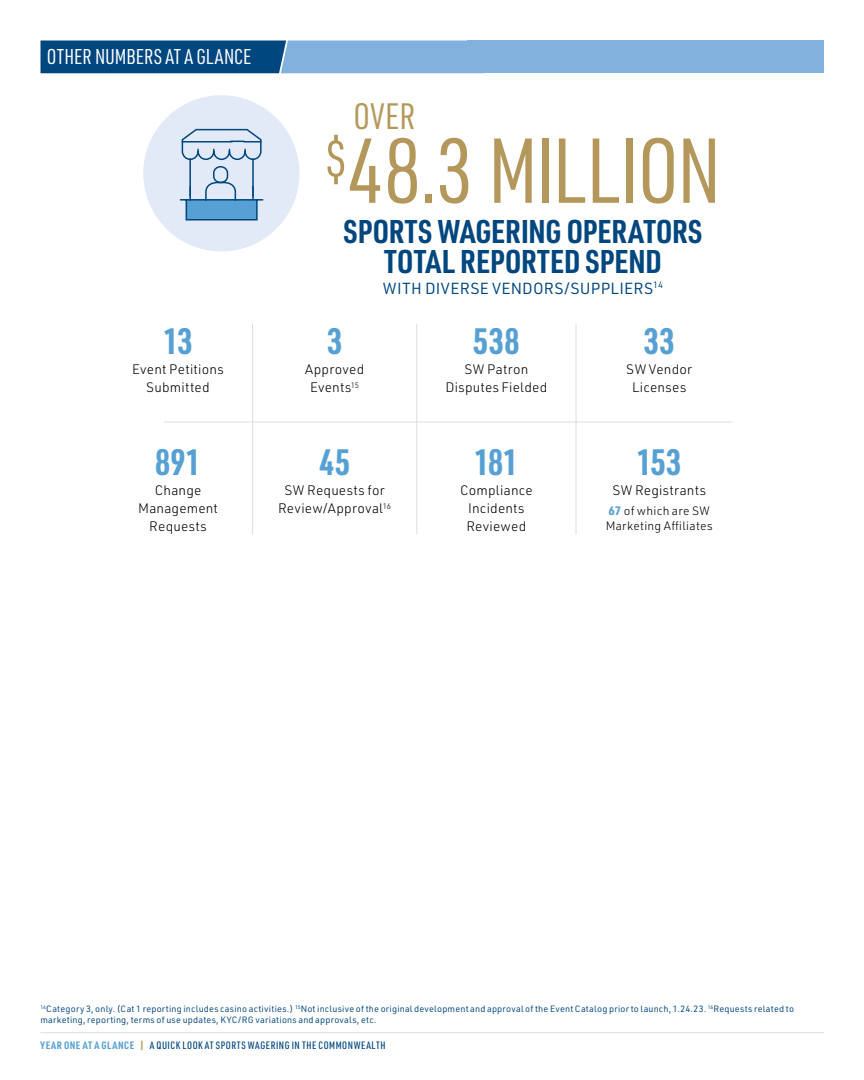
<style>
.page{position:relative;width:864px;height:1080px;background:#fff}
.page>*{position:absolute;margin:0;border:0;box-sizing:border-box;transform-origin:0 0}
.t1{font:90px "URWDIN Cond";letter-spacing:-.02em;color:#b4975a}
.t2{font:700 36px "URWDIN Cond";letter-spacing:.005em;color:#56a0d3}
.t3{font:36px "URWDIN Cond";color:#b4975a}
.t4{font:700 32.25px/30px "URWDIN Cond";color:#00467f;text-align:center}
.t5{font:21px "URWDIN Cond";color:#fff}
.t6{font:15.75px "URWDIN";letter-spacing:.02em;color:#00467f}
.t7{font:300 13.5px/18px "URWDIN";letter-spacing:.015em;color:#000;text-align:center}
.t8{font:300 12px/15px "URWDIN";letter-spacing:.02em;color:#000}
.t9{font:500 10.5px "URWDIN Cond";letter-spacing:.05em;color:#00467f}
.t10{font:9px/10.5px "URWDIN";letter-spacing:.02em;color:#00467f}
.s1{font-weight:700;color:#56a0d3}
.s2{font-family:"URWDIN";font-weight:700;color:#b4975a}
</style>
<div class="page">
<hr style="left:40px;top:1032px;width:784px;height:1px;background:#dcddde">
<svg style="left:41px;top:40px;width:427px;height:33px;background:#3b77a9"></svg>
<div style="left:468px;top:40px;width:356px;height:33px;background:#80b2dd"></div>
<hr style="left:164px;top:422px;width:568px;height:1px;background:#dcddde">
<hr style="left:252px;top:324px;width:1px;height:210px;background:#dcddde">
<hr style="left:416px;top:324px;width:1px;height:210px;background:#dcddde">
<hr style="left:576px;top:324px;width:1px;height:210px;background:#dcddde">
<svg style="left:143px;top:95px;width:157px;height:157px"></svg>
<h3 class="t5" style="left:47px;top:43px;width:206px">OTHER NUMBERS AT A GLANCE</h3>
<h2 class="t2" style="left:164px;top:317px;width:30px">13</h2>
<h3 class="t7" style="left:132px;top:360px;width:93px">Event Petitions<br>Submitted</h3>
<h2 class="t2" style="left:155px;top:437px;width:47px">891</h2>
<h3 class="t7" style="left:138px;top:481px;width:82px">Change<br>Management<br>Requests</h3>
<h2 class="t3" style="left:353px;top:93px;width:64px">OVER</h2>
<h1 class="t1" style="left:325px;top:112px;width:398px"><sup>$</sup>48.3 MILLION</h1>
<h3 class="t4" style="left:344px;top:215px;width:360px">SPORTS WAGERING OPERATORS<br>TOTAL REPORTED SPEND</h3>
<h3 class="t6" style="left:383px;top:278px;width:282px">WITH DIVERSE VENDORS/SUPPLIERS<sup>14</sup></h3>
<h2 class="t2" style="left:327px;top:317px;width:17px">3</h2>
<h3 class="t7" style="left:305px;top:360px;width:61px">Approved<br>Events<sup>15</sup></h3>
<h2 class="t2" style="left:319px;top:437px;width:33px">45</h2>
<h3 class="t7" style="left:278px;top:481px;width:115px">SW Requests for<br>Review/Approval<sup>16</sup></h3>
<h2 class="t2" style="left:473px;top:317px;width:48px">538</h2>
<h3 class="t7" style="left:445px;top:360px;width:104px">SW Patron<br>Disputes Fielded</h3>
<h2 class="t2" style="left:474px;top:437px;width:45px">181</h2>
<h3 class="t7" style="left:460px;top:481px;width:74px">Compliance<br>Incidents<br>Reviewed</h3>
<h2 class="t2" style="left:644px;top:317px;width:32px">33</h2>
<h3 class="t7" style="left:626px;top:360px;width:67px">SW Vendor<br>Licenses</h3>
<h2 class="t2" style="left:637px;top:437px;width:46px">153</h2>
<h3 class="t7" style="left:612px;top:481px;width:95px">SW Registrants</h3>
<h3 class="t8" style="left:606px;top:503px;width:108px"><span class="s1">67</span> of which are SW<br>Marketing Affiliates</h3>
<p class="t10" style="left:40px;top:1003px;width:755px"><sup>14</sup>Category 3, only. (Cat 1 reporting includes casino activities.) <sup>15</sup>Not inclusive of the original development and approval of the Event Catalog prior to launch, 1.24.23. <sup>16</sup>Requests related to marketing, reporting, terms of use updates, KYC/RG variations and approvals, etc.</p>
<p class="t9" style="left:40px;top:1038px;width:347px"><span class="s1">YEAR ONE AT A GLANCE</span> <span class="s2">|</span> A QUICK LOOK AT SPORTS WAGERING IN THE COMMONWEALTH</p>
</div>
